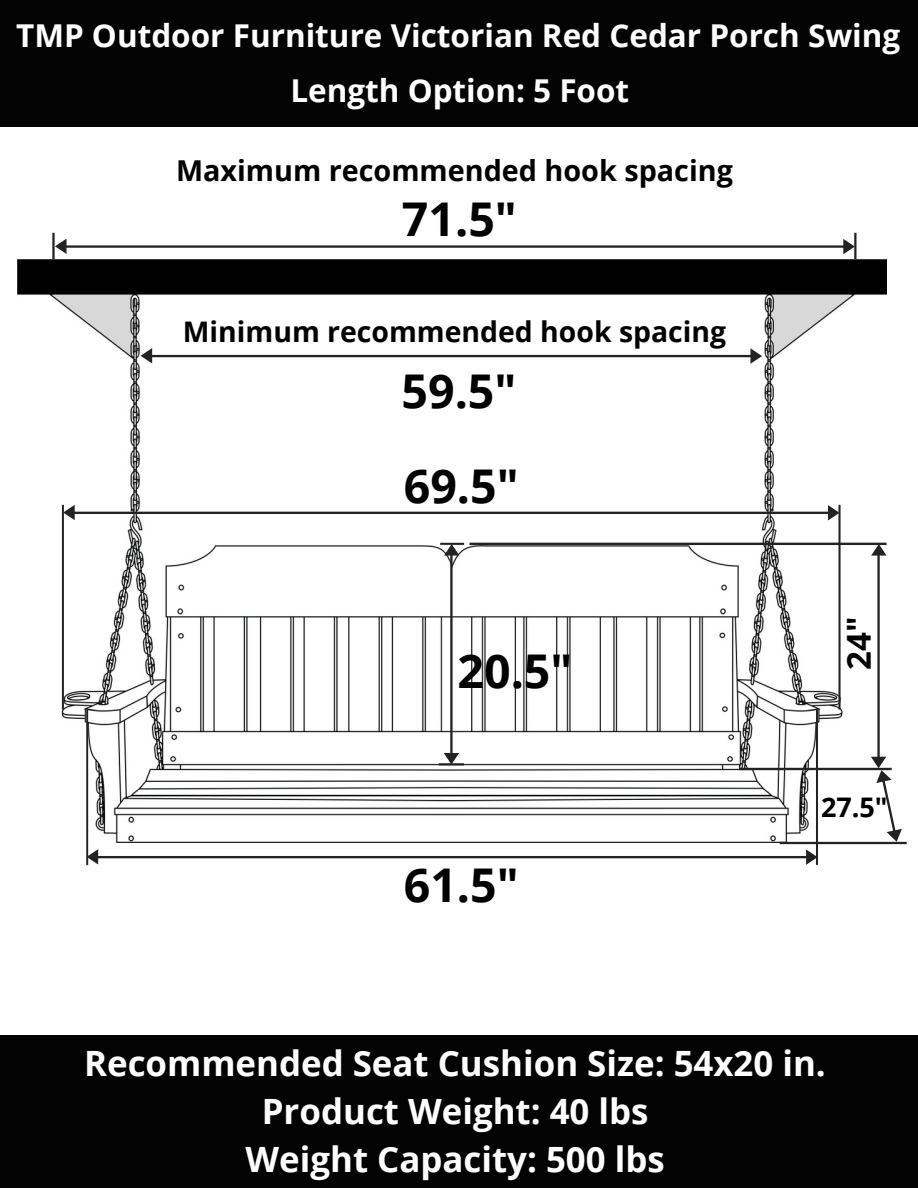
<style>
.page{position:relative;width:918px;height:1188px;background:#fff}
.page>*{position:absolute;margin:0;border:0;box-sizing:border-box;transform-origin:0 0}
.t1{font:700 46.5px "Open Sans";color:#000}
.t2{font:700 34.8px/48px "Open Sans";color:#fff;text-align:center}
.t3{font:700 33px "Open Sans";color:#000}
.t4{font:700 31.5px "Open Sans";color:#fff}
.t5{font:700 28.8px "Open Sans";color:#000}
.t6{font:700 28.35px "Open Sans";color:#000}
.t7{font:700 27px "Open Sans";color:#000}
</style>
<div class="page">
<div style="left:0;top:0;width:918px;height:127px;background:#030303"></div>
<div style="left:0;top:1035px;width:918px;height:153px;background:#030303"></div>
<img style="left:18px;top:259px;width:868px;height:456px">
<svg style="left:141px;top:348px;width:621px;height:16px"></svg>
<svg style="left:62px;top:505px;width:845px;height:360px"></svg>
<svg style="left:52px;top:233px;width:805px;height:26px"></svg>
<p class="t4" style="left:16px;top:14px;width:886px">TMP Outdoor Furniture Victorian Red Cedar Porch Swing</p>
<p class="t4" style="left:290px;top:68px;width:340px">Length Option: 5 Foot</p>
<p class="t5" style="left:176px;top:150px;width:558px">Maximum recommended hook spacing</p>
<h1 class="t1" style="left:402px;top:186px;width:116px">71.5"</h1>
<p class="t6" style="left:183px;top:312px;width:545px">Minimum recommended hook spacing</p>
<h1 class="t1" style="left:402px;top:359px;width:116px">59.5"</h1>
<h1 class="t1" style="left:404px;top:453px;width:116px">69.5"</h1>
<h1 class="t1" style="left:458px;top:638px;width:116px">20.5"</h1>
<h1 class="t1" style="left:404px;top:852px;width:116px">61.5"</h1>
<p class="t3" style="left:835px;top:670px;width:55px;rotate:-90deg">24"</p>
<p class="t7" style="left:821px;top:788px;width:68px">27.5"</p>
<p class="t2" style="left:84px;top:1039px;width:743px">Recommended Seat Cushion Size: 54x20 in.<br>Product Weight: 40 lbs<br>Weight Capacity: 500 lbs</p>
</div>
